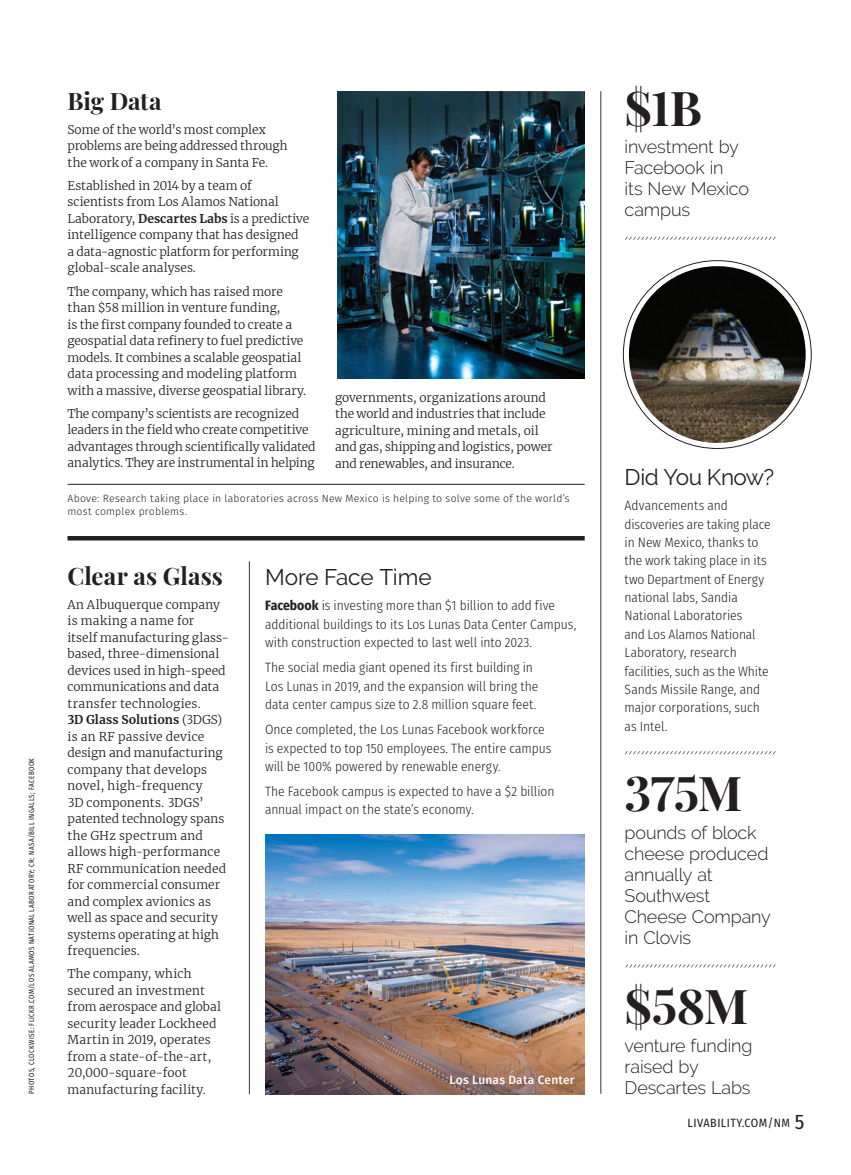
<style>
.page{position:relative;width:851px;height:1175px;background:#fff}
.page>*{position:absolute;margin:0;border:0;box-sizing:border-box;transform-origin:0 0}
.t1{font:700 48px "Playfair Display";letter-spacing:-.02em;color:#231f20}
.t2{font:700 24px "Playfair Display";color:#231f20}
.t3{font:22.5px "Raleway";letter-spacing:-.015em;color:#231f20}
.t4{font:300 18px/21px "Raleway";letter-spacing:-.01em;color:#231f20}
.t5{font:300 13.5px/18.3px "Fira Sans Condensed";letter-spacing:-.005em;color:#231f20}
.t6{font:300 12px/16.5px "Merriweather";color:#231f20}
.t7{font:300 12px "Merriweather";letter-spacing:.02em;color:#231f20}
.t8{font:12px "Fira Sans Condensed";letter-spacing:.04em;color:#231f20}
.t9{font:500 12px "Fira Sans";letter-spacing:.015em;color:#fff}
.t10{font:300 10.5px/13.5px "Fira Sans";letter-spacing:.02em;color:#231f20}
.t11{font:7.5px "Fira Sans Compressed";letter-spacing:.055em;color:#231f20}
.s1{font-weight:700}
.s2{font-size:21px}
</style>
<div class="page">
<hr style="left:600px;top:91px;width:1px;height:1002px;background:#231f20">
<hr style="left:249px;top:561px;width:1px;height:533px;background:#231f20">
<img style="left:265px;top:835px;width:319px;height:259px">
<hr style="left:68px;top:536px;width:516px;height:4px;background:#231f20">
<img style="left:338px;top:91px;width:246px;height:287px">
<svg style="left:625px;top:751px;width:149px;height:3px"></svg>
<svg style="left:626px;top:964px;width:148px;height:3px"></svg>
<svg style="left:625px;top:237px;width:149px;height:3px"></svg>
<img style="left:629px;top:266px;width:176px;height:177px;border-radius:87px">
<hr style="left:68px;top:484px;width:516px;height:1px;background:#231f20">
<p class="t11" style="left:26px;top:1094px;width:337px;rotate:-90deg">PHOTOS, CLOCKWISE: FLICKR.COM/LOS ALAMOS NATIONAL LABORATORY; CR: NASA/BILL INGALLS; FACEBOOK</p>
<h2 class="t2" style="left:68px;top:82px;width:96px">Big Data</h2>
<p class="t6" style="left:68px;top:121px;width:221px">Some of the world’s most complex problems are being addressed through the work of a company in Santa Fe.</p>
<p class="t6" style="left:68px;top:177px;width:243px">Established in 2014 by a team of scientists from Los Alamos National Laboratory, <span class="s1">Descartes Labs</span> is a predictive intelligence company that has designed<br>a data-agnostic platform for performing global-scale analyses.</p>
<p class="t6" style="left:68px;top:282px;width:240px">The company, which has raised more than $58 million in venture funding,<br>is the first company founded to create a geospatial data refinery to fuel predictive models. It combines a scalable geospatial data processing and modeling platform with a massive, diverse geospatial library.</p>
<p class="t6" style="left:68px;top:405px;width:250px">The company’s scientists are recognized leaders in the field who create competitive advantages through scientifically validated analytics. They are instrumental in helping</p>
<p class="t6" style="left:335px;top:389px;width:219px">governments, organizations around the world and industries that include agriculture, mining and metals, oil and gas, shipping and logistics, power and renewables, and insurance.</p>
<p class="t10" style="left:68px;top:491px;width:503px">Above: Research taking place in laboratories across New Mexico is helping to solve some of the world’s most complex problems.</p>
<h2 class="t2" style="left:68px;top:557px;width:157px">Clear as Glass</h2>
<p class="t6" style="left:68px;top:595px;width:163px">An Albuquerque company is making a name for<br>itself manufacturing glass&shy;based, three-dimensional devices used in high-speed communications and data transfer technologies.<br><span class="s1">3D Glass Solutions</span> (3DGS) is an RF passive device design and manufacturing company that develops novel, high-frequency<br>3D components. 3DGS’ patented technology spans the GHz spectrum and allows high-performance<br>RF communication needed for commercial consumer and complex avionics as well as space and security systems operating at high frequencies.</p>
<p class="t6" style="left:68px;top:965px;width:155px">The company, which secured an investment from aerospace and global security leader Lockheed<br>Martin in 2019, operates from a state-of-the-art,<br>20,000-square-foot</p>
<p class="t7" style="left:68px;top:1081px;width:140px">manufacturing facility.</p>
<h3 class="t3" style="left:265px;top:564px;width:168px">More Face Time</h3>
<p class="t5" style="left:265px;top:596px;width:313px"><span class="s1">Facebook</span> is investing more than $1 billion to add five additional buildings to its Los Lunas Data Center Campus, with construction expected to last well into 2023.</p>
<p class="t5" style="left:265px;top:658px;width:275px">The social media giant opened its first building in<br>Los Lunas in 2019, and the expansion will bring the data center campus size to 2.8 million square feet.</p>
<p class="t5" style="left:265px;top:720px;width:288px">Once completed, the Los Lunas Facebook workforce is expected to top 150 employees. The entire campus will be 100% powered by renewable energy.</p>
<p class="t5" style="left:265px;top:782px;width:291px">The Facebook campus is expected to have a $2 billion annual impact on the state’s economy.</p>
<p class="t9" style="left:449px;top:1070px;width:126px">Los Lunas Data Center</p>
<h1 class="t1" style="left:624px;top:70px;width:79px">$1B</h1>
<h3 class="t4" style="left:624px;top:136px;width:126px">investment by<br>Facebook in<br>its New Mexico campus</h3>
<h3 class="t3" style="left:624px;top:464px;width:151px">Did You Know?</h3>
<p class="t5" style="left:624px;top:496px;width:148px">Advancements and discoveries are taking place in New Mexico, thanks to the work taking place in its two Department of Energy national labs, Sandia<br>National Laboratories<br>and Los Alamos National<br>Laboratory, research facilities, such as the White<br>Sands Missile Range, and major corporations, such as Intel.</p>
<h1 class="t1" style="left:624px;top:755px;width:119px">375M</h1>
<h3 class="t4" style="left:624px;top:822px;width:148px">pounds of block cheese produced annually at<br>Southwest<br>Cheese Company in Clovis</h3>
<h1 class="t1" style="left:624px;top:968px;width:125px">$58M</h1>
<h3 class="t4" style="left:624px;top:1035px;width:129px">venture funding raised by<br>Descartes Labs</h3>
<p class="t8" style="left:687px;top:1114px;width:118px">LIVABILITY.COM/NM <span class="s2">5</span></p>
</div>
